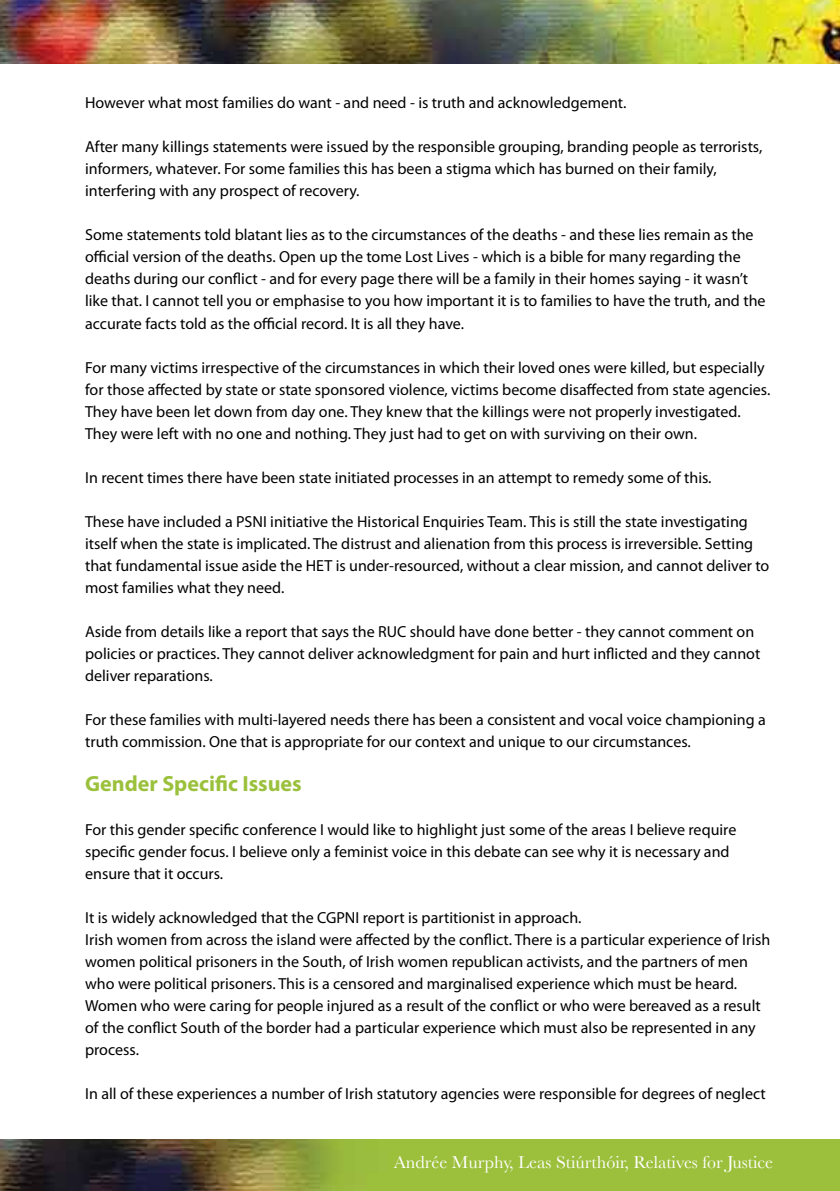
<style>
.page{position:relative;width:840px;height:1191px;background:#fff}
.page>*{position:absolute;margin:0;border:0;box-sizing:border-box;transform-origin:0 0}
.t1{font:700 22px "Myriad Pro";color:#9bc13c}
.t2{font:18px "Baskerville";color:#fff}
.t3{font:16px/22px "Myriad Pro";color:#000}
</style>
<div class="page">
<img style="left:0;top:0;width:839px;height:63px">
<img style="left:0;top:1139px;width:839px;height:52px">
<p class="t3" style="left:85px;top:92px;width:542px">However what most families do want - and need - is truth and acknowledgement.</p>
<p class="t3" style="left:85px;top:136px;width:678px">After many killings statements were issued by the responsible grouping, branding people as terrorists, informers, whatever. For some families this has been a stigma which has burned on their family, interfering with any prospect of recovery.</p>
<p class="t3" style="left:85px;top:224px;width:681px">Some statements told blatant lies as to the circumstances of the deaths - and these lies remain as the official version of the deaths. Open up the tome Lost Lives - which is a bible for many regarding the deaths during our conflict - and for every page there will be a family in their homes saying - it wasn’t like that. I cannot tell you or emphasise to you how important it is to families to have the truth, and the accurate facts told as the official record. It is all they have.</p>
<p class="t3" style="left:85px;top:356px;width:686px">For many victims irrespective of the circumstances in which their loved ones were killed, but especially for those affected by state or state sponsored violence, victims become disaffected from state agencies.<br>They have been let down from day one. They knew that the killings were not properly investigated.<br>They were left with no one and nothing. They just had to get on with surviving on their own.</p>
<p class="t3" style="left:85px;top:466px;width:627px">In recent times there have been state initiated processes in an attempt to remedy some of this.</p>
<p class="t3" style="left:85px;top:510px;width:685px">These have included a PSNI initiative the Historical Enquiries Team. This is still the state investigating itself when the state is implicated. The distrust and alienation from this process is irreversible. Setting that fundamental issue aside the HET is under-resourced, without a clear mission, and cannot deliver to most families what they need.</p>
<p class="t3" style="left:85px;top:620px;width:676px">Aside from details like a report that says the RUC should have done better - they cannot comment on policies or practices. They cannot deliver acknowledgment for pain and hurt inflicted and they cannot deliver reparations.</p>
<p class="t3" style="left:85px;top:708px;width:681px">For these families with multi-layered needs there has been a consistent and vocal voice championing a truth commission. One that is appropriate for our context and unique to our circumstances.</p>
<h1 class="t1" style="left:85px;top:769px;width:218px">Gender Specific Issues</h1>
<p class="t3" style="left:85px;top:818px;width:652px">For this gender specific conference I would like to highlight just some of the areas I believe require specific gender focus. I believe only a feminist voice in this debate can see why it is necessary and ensure that it occurs.</p>
<p class="t3" style="left:85px;top:906px;width:686px">It is widely acknowledged that the CGPNI report is partitionist in approach.<br>Irish women from across the island were affected by the conflict. There is a particular experience of Irish women political prisoners in the South, of Irish women republican activists, and the partners of men who were political prisoners. This is a censored and marginalised experience which must be heard.<br>Women who were caring for people injured as a result of the conflict or who were bereaved as a result of the conflict South of the border had a particular experience which must also be represented in any process.</p>
<p class="t3" style="left:85px;top:1082px;width:681px">In all of these experiences a number of Irish statutory agencies were responsible for degrees of neglect</p>
<p class="t2" style="left:393px;top:1151px;width:381px">Andrée Murphy, Leas Stiúrthóir, Relatives for Justice</p>
</div>
